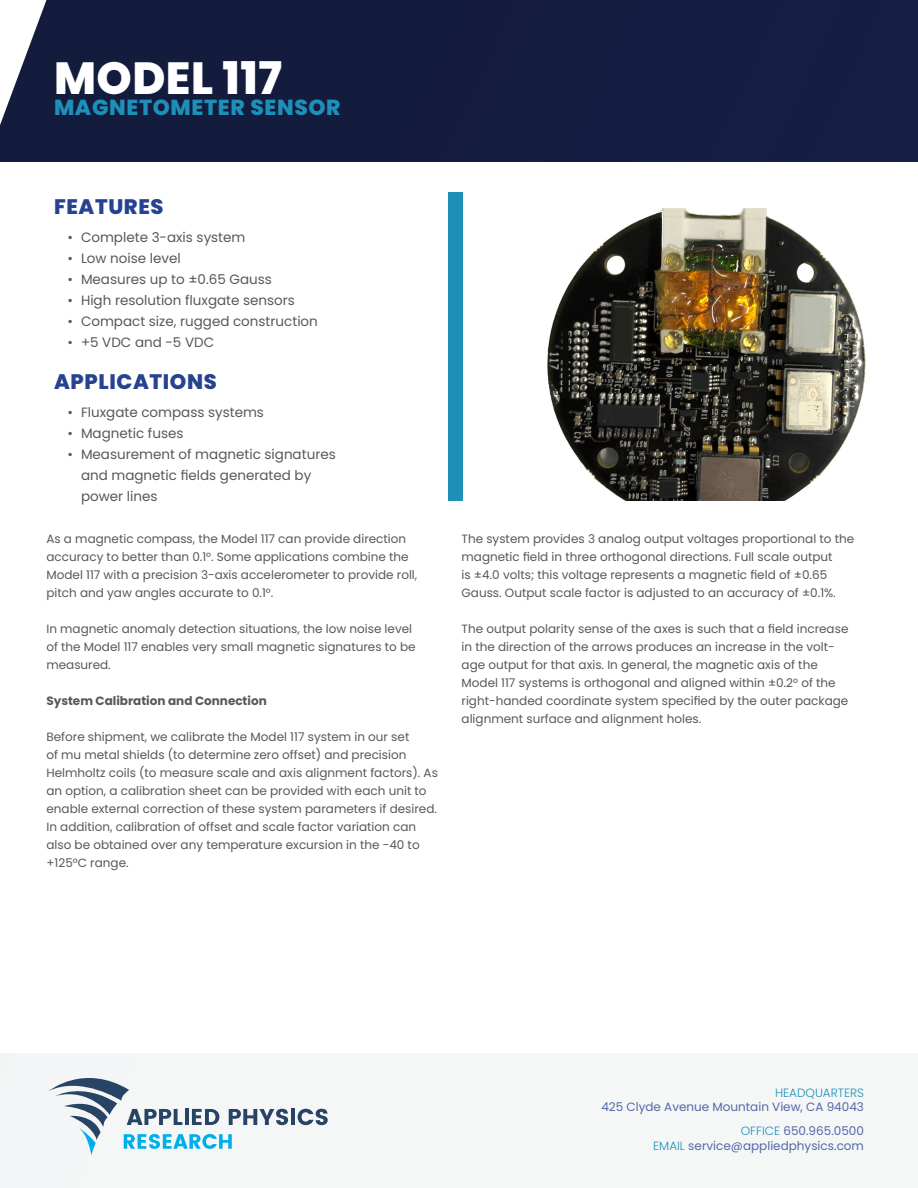
<style>
.page{position:relative;width:918px;height:1188px;background:#fff}
.page>*{position:absolute;margin:0;border:0;box-sizing:border-box;transform-origin:0 0}
.t1{font:800 45px "Poppins";letter-spacing:.01em;color:#fff}
.t2{font:800 21.75px "Poppins";letter-spacing:.03em;color:#1e8fb9}
.t3{font:800 21px "Poppins";letter-spacing:.03em;color:#264291}
.t4{font:13.5px/21px "Poppins";color:#57585a}
.t5{font:12px/18px "Poppins";color:#57585a}
.t6{font:12px "Poppins";color:#5268a7}
.t7{font:700 12px "Poppins";color:#57585a}
.t8{font:300 12px "Poppins";color:#1e8fb9}
.s1{font-weight:300;color:#1e8fb9}
</style>
<div class="page">
<div style="left:449px;top:192px;width:469px;height:309px;background:#1e8fb9"></div>
<img style="left:464px;top:192px;width:454px;height:309px">
<div style="left:0;top:0;width:918px;height:162px;background:#141c3f"></div>
<svg style="left:0;top:0;width:46px;height:125px"></svg>
<div style="left:0;top:1053px;width:918px;height:135px;background:#f5f7f7"></div>
<hr style="left:291px;top:1109px;width:4px;height:16px;background:#284465">
<svg style="left:298px;top:1109px;width:30px;height:16px"></svg>
<svg style="left:49px;top:1078px;width:239px;height:78px"></svg>
<p class="t1" style="left:54px;top:52px;width:229px">MODEL 117</p>
<p class="t2" style="left:54px;top:95px;width:288px">MAGNETOMETER SENSOR</p>
<p class="t3" style="left:54px;top:195px;width:111px">FEATURES</p>
<p class="t4" style="left:68px;top:227px;width:180px">• Complete 3-axis system</p>
<p class="t4" style="left:68px;top:248px;width:115px">• Low noise level</p>
<p class="t4" style="left:68px;top:269px;width:206px">• Measures up to ±0.65 Gauss</p>
<p class="t4" style="left:68px;top:290px;width:229px">• High resolution fluxgate sensors</p>
<p class="t4" style="left:68px;top:311px;width:252px">• Compact size, rugged construction</p>
<p class="t4" style="left:68px;top:332px;width:148px">• +5 VDC and -5 VDC</p>
<p class="t3" style="left:54px;top:369px;width:164px">APPLICATIONS</p>
<p class="t4" style="left:68px;top:401px;width:198px">• Fluxgate compass systems</p>
<p class="t4" style="left:68px;top:422px;width:117px">• Magnetic fuses</p>
<p class="t4" style="left:81px;top:443px;width:256px;text-indent:-14px">• Measurement of magnetic signatures and magnetic fields generated by power lines</p>
<p class="t5" style="left:46px;top:530px;width:372px">As a magnetic compass, the Model 117 can provide direction accuracy to better than 0.1°. Some applications combine the Model 117 with a precision 3-axis accelerometer to provide roll, pitch and yaw angles accurate to 0.1°.</p>
<p class="t5" style="left:46px;top:620px;width:371px">In magnetic anomaly detection situations, the low noise level of the Model 117 enables very small magnetic signatures to be measured.</p>
<p class="t7" style="left:46px;top:694px;width:222px">System Calibration and Connection</p>
<p class="t5" style="left:46px;top:728px;width:393px">Before shipment, we calibrate the Model 117 system in our set<br>of mu metal shields (to determine zero offset) and precision Helmholtz coils (to measure scale and axis alignment factors). As an option, a calibration sheet can be provided with each unit to enable external correction of these system parameters if desired.<br>In addition, calibration of offset and scale factor variation can also be obtained over any temperature excursion in the -40 to +125°C range.</p>
<p class="t5" style="left:462px;top:530px;width:394px">The system provides 3 analog output voltages proportional to the magnetic field in three orthogonal directions. Full scale output<br>is ±4.0 volts; this voltage represents a magnetic field of ±0.65<br>Gauss. Output scale factor is adjusted to an accuracy of ±0.1%.</p>
<p class="t5" style="left:462px;top:620px;width:388px">The output polarity sense of the axes is such that a field increase</p>
<p class="t5" style="left:462px;top:638px;width:375px">in the direction of the arrows produces an increase in the volt-</p>
<p class="t5" style="left:462px;top:656px;width:388px">age output for that axis. In general, the magnetic axis of the Model 117 systems is orthogonal and aligned within ±0.2° of the right-handed coordinate system specified by the outer package alignment surface and alignment holes.</p>
<p class="t8" style="left:775px;top:1085px;width:90px">HEADQUARTERS</p>
<p class="t6" style="left:601px;top:1100px;width:264px">425 Clyde Avenue Mountain View, CA 94043</p>
<p class="t6" style="left:741px;top:1124px;width:125px"><span class="s1">OFFICE</span> 650.965.0500</p>
<p class="t6" style="left:653px;top:1139px;width:212px"><span class="s1">EMAIL</span> service@appliedphysics.com</p>
</div>
